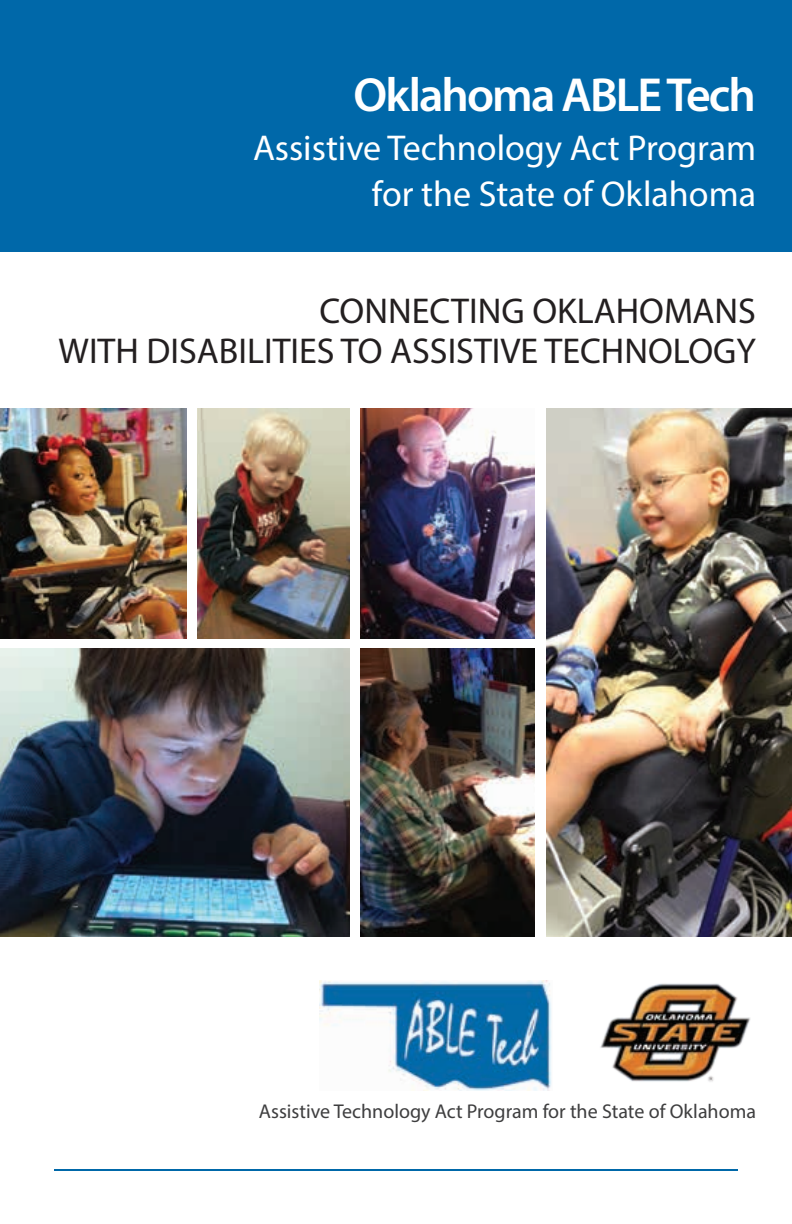
<style>
.page{position:relative;width:792px;height:1224px;background:#fff}
.page>*{position:absolute;margin:0;border:0;box-sizing:border-box;transform-origin:0 0}
.t1{font:600 48px "Myriad Pro";letter-spacing:-.04em;color:#fff}
.t2{font:36px/40px "Myriad Pro";color:#231f20;text-align:right}
.t3{font:36px/46px "Myriad Pro";color:#fff;text-align:right}
.t4{font:20px "Myriad Pro";color:#3e3e3f}
</style>
<div class="page">
<hr style="left:54px;top:1169px;width:684px;height:2px;background:#0068a9">
<img style="left:600px;top:983px;width:151px;height:99px">
<img style="left:0;top:408px;width:186px;height:231px">
<div style="left:0;top:0;width:792px;height:252px;background:#0068a9"></div>
<img style="left:320px;top:981px;width:232px;height:110px">
<img style="left:198px;top:408px;width:151px;height:231px">
<img style="left:361px;top:648px;width:174px;height:288px">
<img style="left:361px;top:408px;width:174px;height:231px">
<img style="left:0;top:648px;width:349px;height:288px">
<img style="left:547px;top:408px;width:245px;height:528px">
<h1 class="t1" style="left:354px;top:64px;width:404px">Oklahoma ABLE Tech</h1>
<p class="t3" style="left:253px;top:124px;width:505px">Assistive Technology Act Program for the State of Oklahoma</p>
<p class="t2" style="left:59px;top:291px;width:699px">CONNECTING OKLAHOMANS<br>WITH DISABILITIES TO ASSISTIVE TECHNOLOGY</p>
<p class="t4" style="left:259px;top:1099px;width:499px">Assistive Technology Act Program for the State of Oklahoma</p>
</div>
